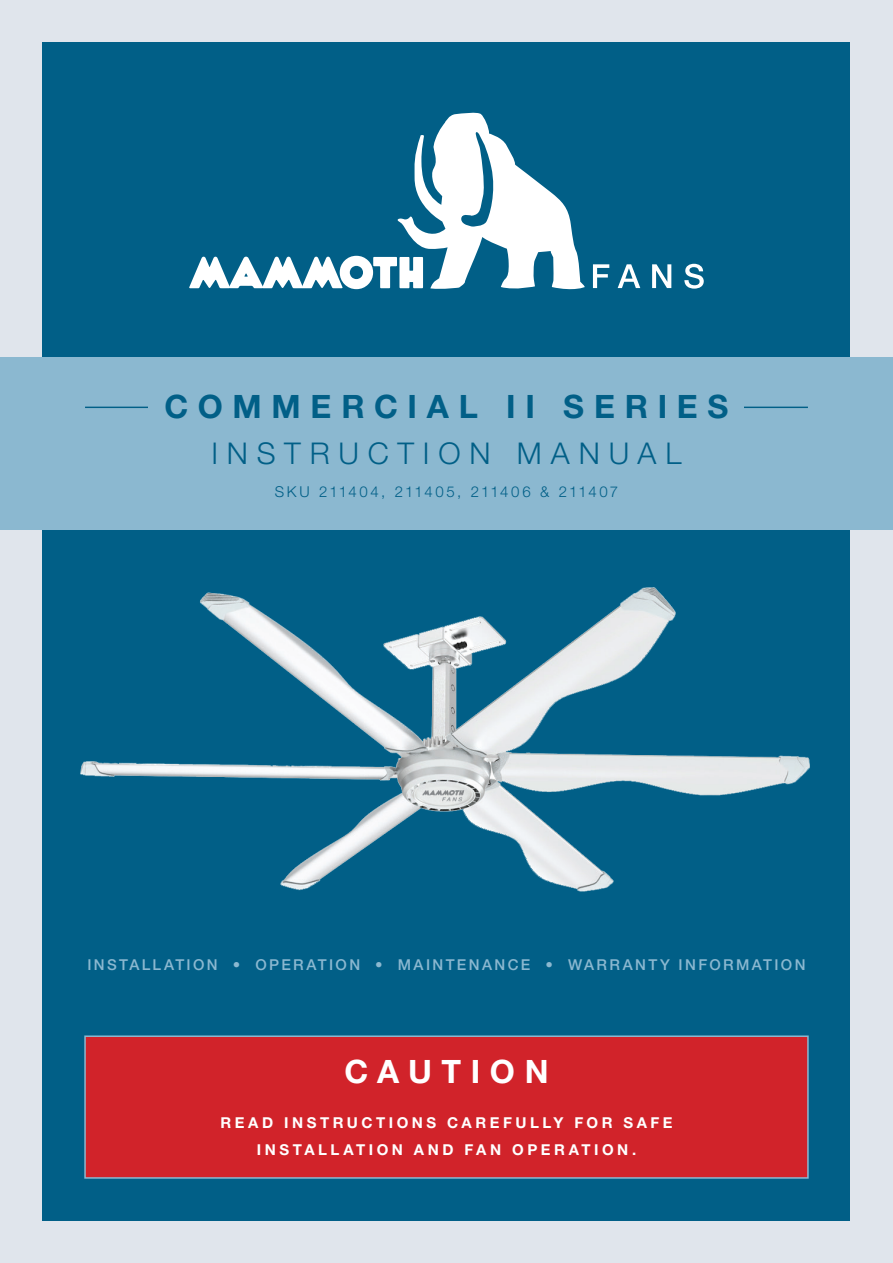
<style>
.page{position:relative;width:893px;height:1263px;background:#e0e5ec}
.page>*{position:absolute;margin:0;border:0;box-sizing:border-box;transform-origin:0 0}
.t1{font:700 32.25px "Helvetica Neue LT Std";letter-spacing:.3em;color:#015f87}
.t2{font:700 32.25px "Helvetica Neue LT Std";letter-spacing:.295em;color:#fff}
.t3{font:300 30px "Helvetica Neue LT Std";letter-spacing:.295em;color:#015f87}
.t4{font:700 15px/27px "Helvetica Neue LT Std";letter-spacing:.235em;color:#fff;text-align:center}
.t5{font:500 15px "Helvetica Neue LT Std";letter-spacing:.155em;color:#8bb8d0}
.t6{font:300 15px "Helvetica Neue LT Std";letter-spacing:.14em;color:#015f87}
</style>
<div class="page">
<div style="left:43px;top:401px;width:807px;height:819px;background:#015f87"></div>
<div style="left:43px;top:43px;width:807px;height:367px;background:#015f87"></div>
<div style="left:85px;top:1036px;width:723px;height:142px;background:#d1232a"></div>
<div style="left:84px;top:1035px;width:725px;height:144px;border:2px solid #8bb8d0"></div>
<svg style="left:189px;top:113px;width:396px;height:176px"></svg>
<svg style="left:593px;top:264px;width:16px;height:24px"></svg>
<svg style="left:618px;top:264px;width:22px;height:24px"></svg>
<svg style="left:652px;top:264px;width:19px;height:24px"></svg>
<svg style="left:684px;top:264px;width:20px;height:25px"></svg>
<img style="left:42px;top:581px;width:768px;height:322px">
<div style="left:0;top:357px;width:893px;height:172px;background:#8bb8d0"></div>
<hr style="left:85px;top:407px;width:723px;height:1px;background:#015f87">
<div style="left:149px;top:395px;width:595px;height:23px;background:#8bb8d0"></div>
<p class="t1" style="left:164px;top:387px;width:566px">COMMERCIAL II SERIES</p>
<p class="t3" style="left:211px;top:435px;width:471px">INSTRUCTION MANUAL</p>
<p class="t6" style="left:275px;top:482px;width:345px">SKU 211404, 211405, 211406 &amp; 211407</p>
<p class="t5" style="left:87px;top:956px;width:720px">INSTALLATION • OPERATION • MAINTENANCE • WARRANTY INFORMATION</p>
<p class="t2" style="left:344px;top:1051px;width:206px">CAUTION</p>
<p class="t4" style="left:220px;top:1108px;width:454px">READ INSTRUCTIONS CAREFULLY FOR SAFE<br>INSTALLATION AND FAN OPERATION.</p>
</div>
